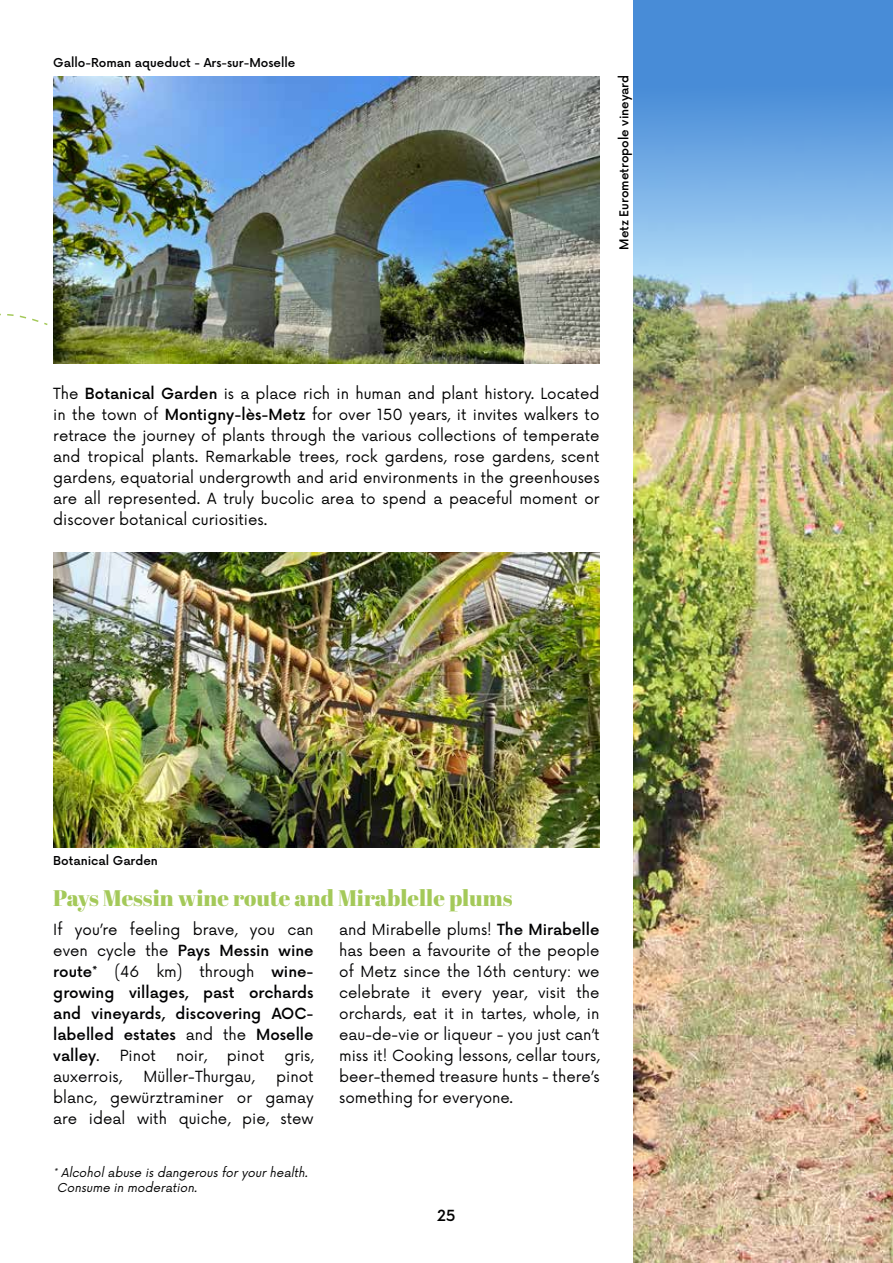
<style>
.page{position:relative;width:893px;height:1263px;background:#fff}
.page>*{position:absolute;margin:0;border:0;box-sizing:border-box;transform-origin:0 0}
.t1{font:22.5px "Abril Fatface";color:#a4c959}
.t2{font:15px/21px "Now Alt";color:#000;text-align:justify}
.t3{font:15px/21px "Now Alt";color:#020203;text-align:justify}
.t4{font:500 15px/21px "Now Alt";color:#020203;text-align:justify}
.t5{font:500 15px "Now Alt";color:#000}
.t6{font:italic 12px/14.4px "Now Alt";color:#000}
.t7{font:500 12px "Now Alt";color:#020203}
.t8{font:500 12px "Now Alt";color:#000}
.s1{font-weight:500}
.s2{font-weight:400}
</style>
<div class="page">
<svg style="left:0;top:313px;width:48px;height:12px"></svg>
<img style="left:634px;top:317px;width:259px;height:946px">
<svg style="left:634px;top:0;width:259px;height:317px;background:#73a9dd"></svg>
<img style="left:53px;top:77px;width:547px;height:286px">
<img style="left:53px;top:553px;width:547px;height:295px">
<p class="t7" style="left:53px;top:53px;width:244px">Gallo-Roman aqueduct - Ars-sur-Moselle</p>
<p class="t8" style="left:615px;top:250px;width:176px;rotate:-90deg">Metz Eurometropole vineyard</p>
<p class="t2" style="left:53px;top:382px;width:548px">The <span class="s1">Botanical Garden</span> is a place rich in human and plant history. Located in the town of <span class="s1">Montigny-lès-Metz</span> for over 150 years, it invites walkers to retrace the journey of plants through the various collections of temperate and tropical plants. Remarkable trees, rock gardens, rose gardens, scent gardens, equatorial undergrowth and arid environments in the greenhouses are all represented. A truly bucolic area to spend a peaceful moment or discover botanical curiosities.</p>
<p class="t7" style="left:53px;top:851px;width:106px">Botanical Garden</p>
<h1 class="t1" style="left:53px;top:882px;width:461px">Pays Messin wine route and Mirablelle plums</h1>
<p class="t4" style="left:53px;top:918px;width:262px"><span class="s2">If you’re feeling brave, you can even cycle the</span> Pays Messin wine route* <span class="s2">(46 km) through</span> wine&shy;growing villages, past orchards and vineyards, discovering AOC&shy;labelled estates <span class="s2">and the</span> Moselle valley<span class="s2">.</span></p>
<p class="t3" style="left:120px;top:1044px;width:38px">Pinot</p>
<p class="t3" style="left:176px;top:1044px;width:32px">noir,</p>
<p class="t3" style="left:227px;top:1044px;width:39px">pinot</p>
<p class="t3" style="left:284px;top:1044px;width:31px">gris,</p>
<p class="t3" style="left:53px;top:1065px;width:70px">auxerrois,</p>
<p class="t3" style="left:144px;top:1065px;width:112px">Müller-Thurgau,</p>
<p class="t3" style="left:53px;top:1065px;width:262px;text-indent:223px">pinot blanc, gewürztraminer or gamay are ideal with quiche, pie, stew</p>
<p class="t6" style="left:57px;top:1165px;width:255px;text-indent:-4px">*Alcoholabuse isdangerousforyourhealth.<br>Consume in moderation.</p>
<p class="t3" style="left:339px;top:918px;width:262px">and Mirabelle plums! <span class="s1">The Mirabelle </span>has been a favourite of the people of Metz since the 16th century: we celebrate it every year, visit the orchards, eat it in tartes, whole, in eau-de-vie or liqueur - you just can’t miss it! Cooking lessons, cellar tours, beer-themed treasure hunts - there’s something for everyone.</p>
<p class="t5" style="left:437px;top:1204px;width:20px">25</p>
</div>
